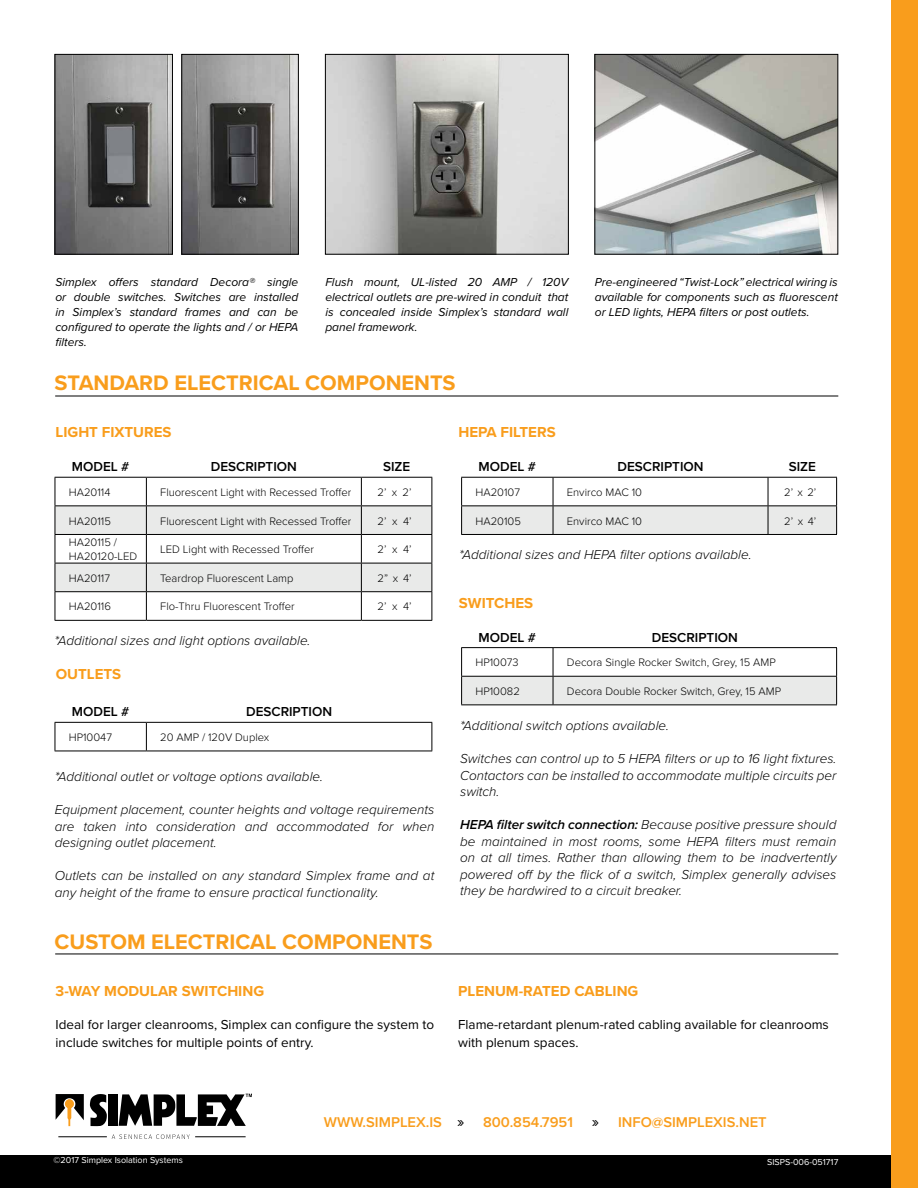
<style>
.page{position:relative;width:918px;height:1188px;background:#fff}
.page>*{position:absolute;margin:0;border:0;box-sizing:border-box;transform-origin:0 0}
.t1{font:700 21.75px "Proxima Nova";color:#f99d1c}
.t2{font:700 15px "Proxima Nova";color:#f99d1c}
.t3{font:600 14.7px "Proxima Nova";color:#f99d1c}
.t4{font:italic 300 13.5px/16.5px "Proxima Nova";color:#000;text-align:justify}
.t5{font:13.5px/18px "Proxima Nova";color:#000}
.t6{font:600 13.5px "Proxima Nova";color:#000}
.t7{font:italic 12px/15px "Proxima Nova";color:#000;text-align:justify}
.t8{font:300 11.25px/13.5px "Proxima Nova";color:#000}
.t9{font:9px "Proxima Nova";color:#fff}
.s1{font-weight:600}
.s2{font-weight:400;font-size:16.5px;color:#000}
</style>
<div class="page">
<div style="left:0;top:1155px;width:918px;height:33px;background:#000"></div>
<svg style="left:56px;top:1094px;width:28px;height:32px"></svg>
<svg style="left:90px;top:1094px;width:17px;height:32px"></svg>
<div style="left:108px;top:1094px;width:9px;height:32px;background:#000"></div>
<svg style="left:119px;top:1094px;width:133px;height:32px"></svg>
<div style="left:65px;top:1099px;width:9px;height:9px;background:#f99d1c;border-radius:50%"></div>
<svg style="left:112px;top:1134px;width:78px;height:5px"></svg>
<hr style="left:58px;top:1137px;width:49px;height:1px;background:#000">
<hr style="left:195px;top:1137px;width:51px;height:1px;background:#000">
<div style="left:891px;top:0;width:27px;height:1188px;background:#f99d1c"></div>
<hr style="left:55px;top:396px;width:783px;height:1px;background:#000">
<hr style="left:55px;top:954px;width:783px;height:1px;background:#000">
<img style="left:183px;top:56px;width:114px;height:197px">
<div style="left:181px;top:54px;width:118px;height:201px;border:1px solid #000"></div>
<img style="left:327px;top:56px;width:240px;height:197px">
<div style="left:325px;top:54px;width:244px;height:201px;border:1px solid #000"></div>
<img style="left:596px;top:56px;width:240px;height:197px">
<div style="left:594px;top:54px;width:244px;height:201px;border:1px solid #000"></div>
<img style="left:57px;top:56px;width:114px;height:197px">
<div style="left:55px;top:54px;width:118px;height:201px;border:1px solid #000"></div>
<hr style="left:146px;top:620px;width:215px;height:1px;background:#000">
<hr style="left:361px;top:620px;width:71px;height:1px;background:#000">
<hr style="left:55px;top:477px;width:91px;height:1px;background:#000">
<hr style="left:146px;top:477px;width:215px;height:1px;background:#000">
<hr style="left:361px;top:477px;width:71px;height:1px;background:#000">
<svg style="left:55px;top:478px;width:378px;height:142px"></svg>
<hr style="left:146px;top:591px;width:215px;height:1px;background:#000">
<hr style="left:55px;top:620px;width:91px;height:1px;background:#000">
<hr style="left:461px;top:534px;width:92px;height:1px;background:#000">
<hr style="left:553px;top:534px;width:215px;height:1px;background:#000">
<hr style="left:768px;top:534px;width:69px;height:1px;background:#000">
<hr style="left:461px;top:477px;width:92px;height:1px;background:#000">
<hr style="left:553px;top:477px;width:215px;height:1px;background:#000">
<hr style="left:768px;top:477px;width:69px;height:1px;background:#000">
<svg style="left:461px;top:478px;width:376px;height:56px"></svg>
<hr style="left:461px;top:505px;width:92px;height:1px;background:#000">
<hr style="left:553px;top:505px;width:215px;height:1px;background:#000">
<hr style="left:768px;top:505px;width:69px;height:1px;background:#000">
<hr style="left:461px;top:647px;width:92px;height:1px;background:#000">
<hr style="left:553px;top:647px;width:284px;height:1px;background:#000">
<svg style="left:461px;top:648px;width:376px;height:57px"></svg>
<hr style="left:461px;top:676px;width:92px;height:1px;background:#000">
<hr style="left:553px;top:676px;width:284px;height:1px;background:#000">
<svg style="left:55px;top:723px;width:1px;height:28px"></svg>
<svg style="left:146px;top:723px;width:1px;height:28px"></svg>
<hr style="left:55px;top:722px;width:91px;height:1px;background:#000">
<hr style="left:146px;top:722px;width:286px;height:1px;background:#000">
<svg style="left:432px;top:723px;width:1px;height:28px"></svg>
<hr style="left:55px;top:751px;width:91px;height:1px;background:#000">
<hr style="left:146px;top:751px;width:286px;height:1px;background:#000">
<p class="t7" style="left:55px;top:274px;width:245px">Simplex offers standard Decora® single or double switches. Switches are installed in Simplex’s standard frames and can be configured to operate the lights and / or HEPA filters.</p>
<p class="t7" style="left:325px;top:274px;width:245px">Flush mount, UL-listed 20 AMP / 120V electrical outlets are pre-wired in conduit that is concealed inside Simplex’s standard wall panel framework.</p>
<h1 class="t1" style="left:55px;top:370px;width:403px">STANDARD ELECTRICAL COMPONENTS</h1>
<p class="t2" style="left:56px;top:423px;width:118px">LIGHT FIXTURES</p>
<p class="t2" style="left:459px;top:423px;width:99px">HEPA FILTERS</p>
<p class="t7" style="left:595px;top:274px;width:245px">Pre-engineered “Twist-Lock” electrical wiring is available for components such as fluorescent or LED lights, HEPA filters or post outlets.</p>
<p class="t6" style="left:72px;top:459px;width:59px">MODEL #</p>
<p class="t6" style="left:211px;top:459px;width:88px">DESCRIPTION</p>
<p class="t6" style="left:383px;top:459px;width:29px">SIZE</p>
<p class="t8" style="left:69px;top:486px;width:43px">HA20114</p>
<p class="t8" style="left:160px;top:486px;width:193px">Fluorescent Light with Recessed Troffer</p>
<p class="t8" style="left:378px;top:486px;width:36px">2’ x 2’</p>
<p class="t8" style="left:69px;top:514px;width:44px">HA20115</p>
<p class="t8" style="left:160px;top:514px;width:193px">Fluorescent Light with Recessed Troffer</p>
<p class="t8" style="left:378px;top:514px;width:36px">2’ x 4’</p>
<p class="t8" style="left:69px;top:536px;width:70px">HA20115 /<br>HA20120-LED</p>
<p class="t8" style="left:160px;top:543px;width:155px">LED Light with Recessed Troffer</p>
<p class="t8" style="left:378px;top:543px;width:36px">2’ x 4’</p>
<p class="t8" style="left:69px;top:572px;width:43px">HA20117</p>
<p class="t8" style="left:160px;top:572px;width:135px">Teardrop Fluorescent Lamp</p>
<p class="t8" style="left:378px;top:572px;width:36px">2” x 4’</p>
<p class="t8" style="left:69px;top:600px;width:44px">HA20116</p>
<p class="t8" style="left:160px;top:600px;width:136px">Flo-Thru Fluorescent Troffer</p>
<p class="t8" style="left:378px;top:600px;width:36px">2’ x 4’</p>
<p class="t4" style="left:55px;top:633px;width:257px">*Additional sizes and light options available.</p>
<p class="t2" style="left:56px;top:665px;width:67px">OUTLETS</p>
<p class="t6" style="left:72px;top:704px;width:59px">MODEL #</p>
<p class="t6" style="left:246px;top:704px;width:88px">DESCRIPTION</p>
<p class="t8" style="left:69px;top:731px;width:45px">HP10047</p>
<p class="t8" style="left:160px;top:731px;width:111px">20 AMP / 120V Duplex</p>
<p class="t4" style="left:55px;top:769px;width:270px">*Additional outlet or voltage options available.</p>
<p class="t4" style="left:55px;top:802px;width:381px">Equipment placement, counter heights and voltage requirements are taken into consideration and accommodated for when designing outlet placement.</p>
<p class="t4" style="left:55px;top:868px;width:381px">Outlets can be installed on any standard Simplex frame and at any height of the frame to ensure practical functionality.</p>
<h1 class="t1" style="left:55px;top:929px;width:379px">CUSTOM ELECTRICAL COMPONENTS</h1>
<p class="t2" style="left:56px;top:983px;width:210px">3-WAY MODULAR SWITCHING</p>
<p class="t5" style="left:56px;top:1016px;width:380px">Ideal for larger cleanrooms, Simplex can configure the system to include switches for multiple points of entry.</p>
<p class="t6" style="left:479px;top:459px;width:59px">MODEL #</p>
<p class="t6" style="left:617px;top:459px;width:88px">DESCRIPTION</p>
<p class="t6" style="left:789px;top:459px;width:29px">SIZE</p>
<p class="t8" style="left:475px;top:486px;width:46px">HA20107</p>
<p class="t8" style="left:567px;top:486px;width:77px">Envirco MAC 10</p>
<p class="t8" style="left:784px;top:486px;width:34px">2’ x 2’</p>
<p class="t8" style="left:475px;top:514px;width:47px">HA20105</p>
<p class="t8" style="left:567px;top:514px;width:77px">Envirco MAC 10</p>
<p class="t8" style="left:784px;top:514px;width:34px">2’ x 4’</p>
<p class="t4" style="left:459px;top:547px;width:294px">*Additional sizes and HEPA filter options available.</p>
<p class="t2" style="left:459px;top:594px;width:76px">SWITCHES</p>
<p class="t6" style="left:479px;top:629px;width:59px">MODEL #</p>
<p class="t6" style="left:652px;top:629px;width:88px">DESCRIPTION</p>
<p class="t8" style="left:475px;top:656px;width:45px">HP10073</p>
<p class="t8" style="left:567px;top:656px;width:210px">Decora Single Rocker Switch, Grey, 15 AMP</p>
<p class="t8" style="left:475px;top:685px;width:46px">HP10082</p>
<p class="t8" style="left:567px;top:685px;width:216px">Decora Double Rocker Switch, Grey, 15 AMP</p>
<p class="t4" style="left:460px;top:718px;width:210px">*Additional switch options available.</p>
<p class="t4" style="left:460px;top:751px;width:378px">Switches can control up to 5 HEPA filters or up to 16 light fixtures.<br>Contactors can be installed to accommodate multiple circuits per switch.</p>
<p class="t4" style="left:460px;top:817px;width:378px"><span class="s1">HEPA filter switch connection:</span> Because positive pressure should be maintained in most rooms, some HEPA filters must remain on at all times. Rather than allowing them to be inadvertently powered off by the flick of a switch, Simplex generally advises they be hardwired to a circuit breaker.</p>
<p class="t2" style="left:458px;top:983px;width:182px">PLENUM-RATED CABLING</p>
<p class="t5" style="left:458px;top:1016px;width:372px">Flame-retardant plenum-rated cabling available for cleanrooms with plenum spaces.</p>
<p class="t3" style="left:324px;top:1113px;width:142px">WWW.SIMPLEX.IS <span class="s2">»</span></p>
<p class="t3" style="left:483px;top:1113px;width:117px">800.854.7951 <span class="s2">»</span></p>
<p class="t3" style="left:618px;top:1113px;width:150px">INFO@SIMPLEXIS.NET</p>
<p class="t9" style="left:54px;top:1155px;width:131px">©2017 Simplex Isolation Systems</p>
<p class="t9" style="left:767px;top:1157px;width:73px">SISPS-006-051717</p>
</div>
